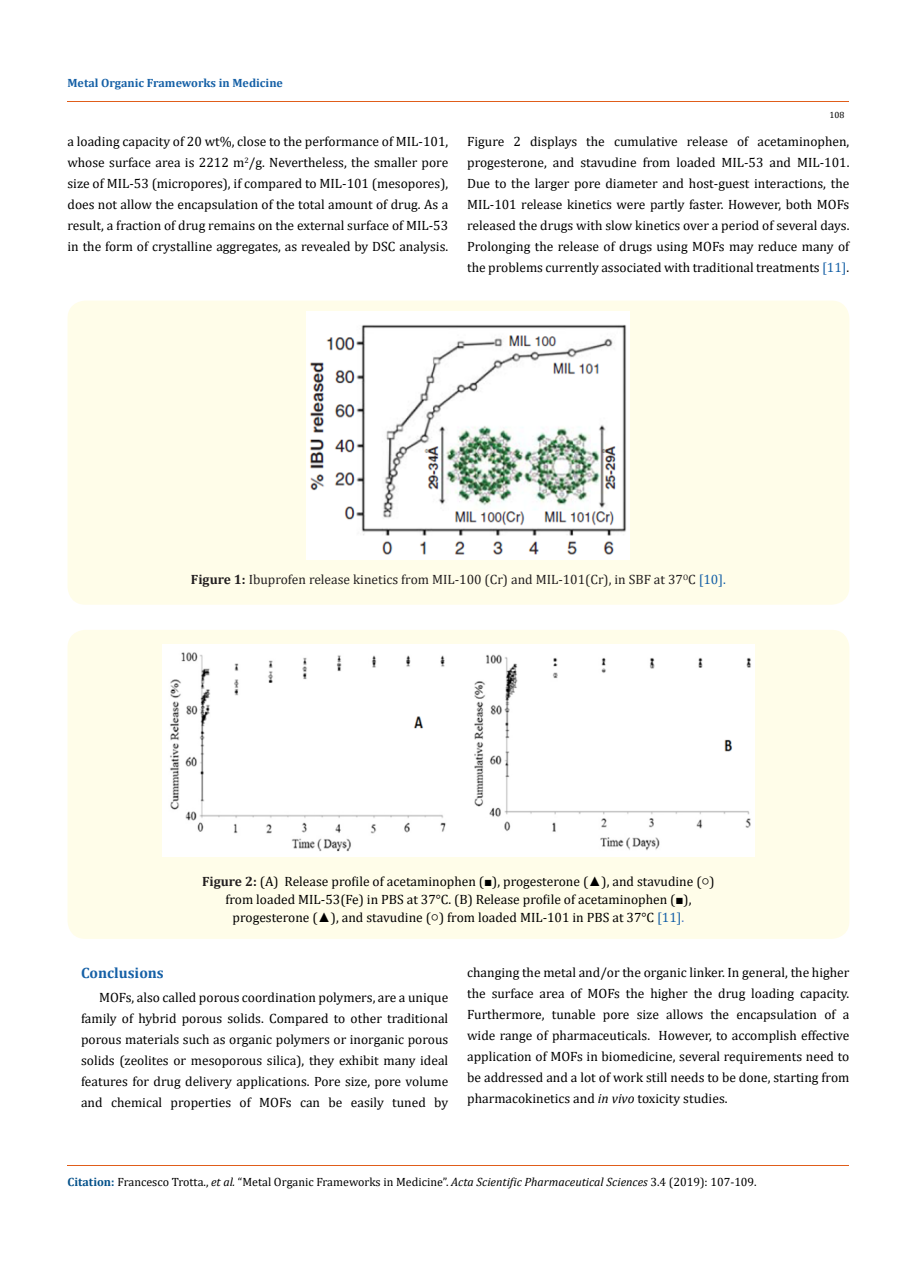
<style>
.page{position:relative;width:917px;height:1262px;background:#fff}
.page>*{position:absolute;margin:0;border:0;box-sizing:border-box;transform-origin:0 0}
.t1{font:700 15px "Cambria";color:#1560a6}
.t2{font:13.5px/21px "Cambria";color:#000;text-align:justify}
.t3{font:13.5px "Cambria";color:#231f20}
.t4{font:12px "Cambria";color:#000}
.t5{font:700 12px "Cambria";color:#1560a6}
.t6{font:9px "Cambria";color:#000}
.s1{color:#1560a6}
.s2{font-weight:700}
.s3{font-weight:700;color:#231f20}
.s4{font-family:"Times New Roman"}
.s5{color:#4472c4}
.s6{font-style:italic}
.s7{font-weight:700;color:#035089}
</style>
<div class="page">
<hr style="left:67px;top:101px;width:782px;height:1px;background:#e05d1a">
<hr style="left:67px;top:1165px;width:782px;height:1px;background:#e05d1a">
<div style="left:67px;top:300px;width:782px;height:304px;background:#fffde9;border-radius:18px"></div>
<img style="left:307px;top:311px;width:322px;height:248px">
<div style="left:67px;top:630px;width:782px;height:309px;background:#fffde9;border-radius:18px"></div>
<div style="left:162px;top:644px;width:592px;height:212px;background:#fff"></div>
<p class="t5" style="left:67px;top:74px;width:217px">Metal Organic Frameworks in Medicine</p>
<p class="t2" style="left:67px;top:131px;width:382px">a loading capacity of 20 wt%, close to the performance of MIL-101, whose surface area is 2212 m<sup>2</sup>/g. Nevertheless, the smaller pore size of MIL-53 (micropores), if compared to MIL-101 (mesopores), does not allow the encapsulation of the total amount of drug. As a result, a fraction of drug remains on the external surface of MIL-53 in the form of crystalline aggregates, as revealed by DSC analysis.</p>
<p class="t6" style="left:829px;top:110px;width:16px">108</p>
<p class="t2" style="left:467px;top:131px;width:384px">Figure 2 displays the cumulative release of acetaminophen, progesterone, and stavudine from loaded MIL-53 and MIL-101.<br>Due to the larger pore diameter and host-guest interactions, the MIL-101 release kinetics were partly faster. However, both MOFs released the drugs with slow kinetics over a period of several days.<br>Prolonging the release of drugs using MOFs may reduce many of the problems currently associated with traditional treatments <span class="s1">[11]</span>.</p>
<p class="t3" style="left:191px;top:571px;width:536px"><span class="s2">Figure 1:</span> Ibuprofen release kinetics from MIL-100 (Cr) and MIL-101(Cr), in SBF at 37<sup>O</sup>C <span class="s1">[10].</span></p>
<p class="t2" style="left:202px;top:872px;width:514px;line-height:18px;text-align:center"><span class="s3">Figure 2:</span> (A) Release profile of acetaminophen (<span class="s4">■</span>), progesterone (<span class="s4">▲</span>), and stavudine (○) from loaded MIL-53(Fe) in PBS at 37°C. (B) Release profile of acetaminophen (<span class="s4">■</span>), progesterone (<span class="s4">▲</span>), and stavudine (○) from loaded MIL-101 in PBS at 37°C <span class="s1">[11]</span><span class="s5">.</span></p>
<p class="t1" style="left:81px;top:962px;width:84px">Conclusions</p>
<p class="t2" style="left:81px;top:987px;width:369px;text-indent:18px">MOFs, also called porous coordination polymers, are a unique family of hybrid porous solids. Compared to other traditional porous materials such as organic polymers or inorganic porous solids (zeolites or mesoporous silica), they exhibit many ideal features for drug delivery applications. Pore size, pore volume and chemical properties of MOFs can be easily tuned by</p>
<p class="t2" style="left:467px;top:961px;width:384px">changing the metal and/or the organic linker. In general, the higher the surface area of MOFs the higher the drug loading capacity.<br>Furthermore, tunable pore size allows the encapsulation of a wide range of pharmaceuticals. However, to accomplish effective application of MOFs in biomedicine, several requirements need to be addressed and a lot of work still needs to be done, starting from pharmacokinetics and <span class="s6">in vivo</span> toxicity studies.</p>
<p class="t4" style="left:67px;top:1175px;width:690px"><span class="s7">Citation:</span> Francesco Trotta., <span class="s6">et al.</span> “Metal Organic Frameworks in Medicine”. <span class="s6">Acta Scientific Pharmaceutical Sciences</span> 3.4 (2019): 107-109.</p>
</div>
